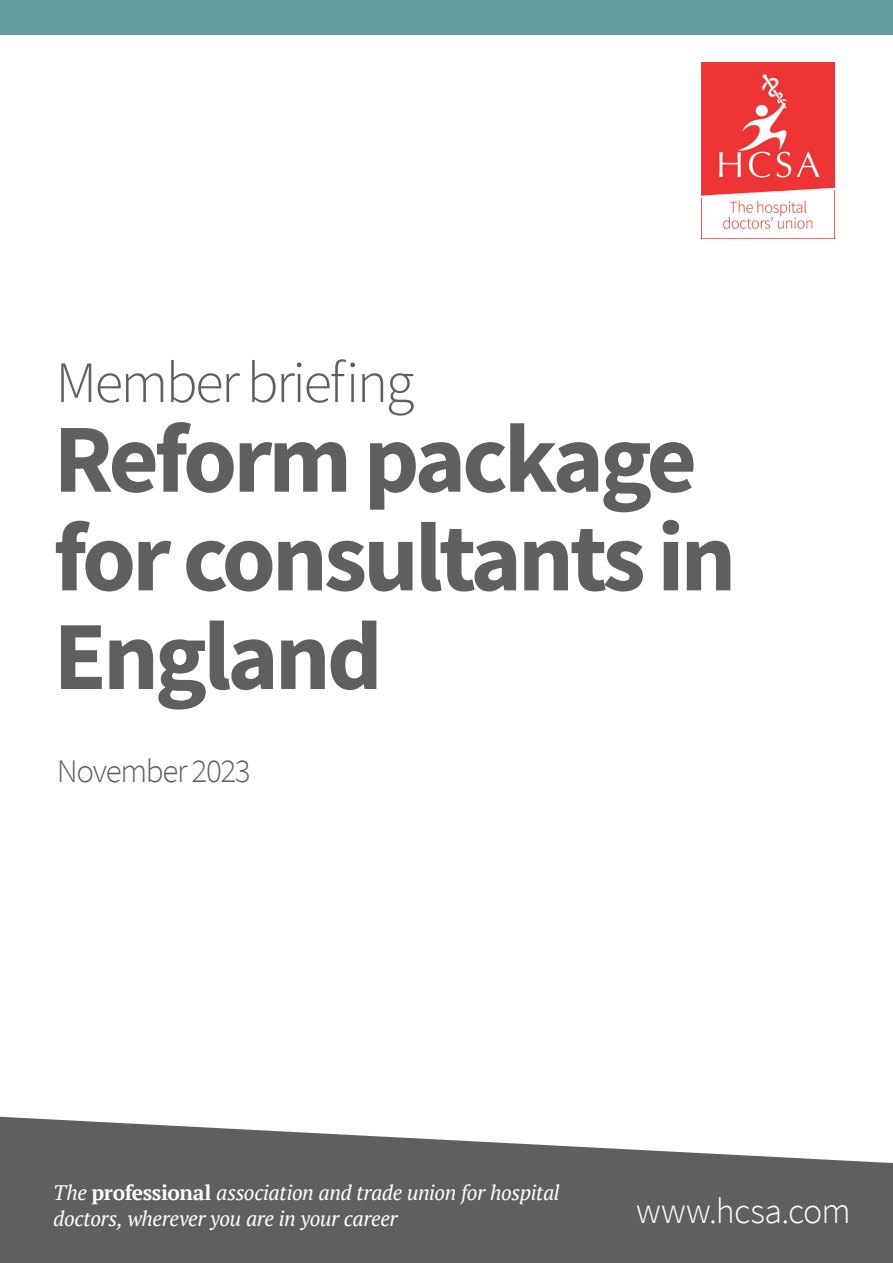
<style>
.page{position:relative;width:893px;height:1263px;background:#fff}
.page>*{position:absolute;margin:0;border:0;box-sizing:border-box;transform-origin:0 0}
.Body_2nd_par_s-serif{font:700 97.65px/98.6px "Source Sans Pro";letter-spacing:-.04em;color:#5f5f62}
.Body_2nd_par_s-serif-2{font:300 58.65px "Source Sans Pro";letter-spacing:-.04em;color:#5f5f62}
.t1{font:300 36px "Source Sans Pro";letter-spacing:-.015em;color:#fff}
.Body_2nd_par_s-serif-3{font:300 33px "Source Sans Pro";letter-spacing:-.04em;color:#5f5f62}
.t2{font:italic 21px/25.5px "PT Serif";letter-spacing:-.015em;color:#fff}
.s1{font-weight:700;font-style:normal}
</style>
<div class="page">
<div style="left:0;top:0;width:893px;height:34px;background:#649c9c"></div>
<svg style="left:0;top:1117px;width:893px;height:146px;fill:#5f5f62"></svg>
<img style="left:701px;top:62px;width:133px;height:177px">
<p class="Body_2nd_par_s-serif-2" style="left:56px;top:347px;width:360px">Member briefing</p>
<p class="Body_2nd_par_s-serif" style="left:53px;top:408px;width:684px">Reform package for consultants in<br>England</p>
<p class="Body_2nd_par_s-serif-3" style="left:57px;top:751px;width:195px">November 2023</p>
<p class="t2" style="left:53px;top:1180px;width:508px">The <span class="s1">professional</span> association and trade union for hospital doctors, wherever you are in your career</p>
<p class="t1" style="left:636px;top:1189px;width:216px">www.hcsa.com</p>
</div>
